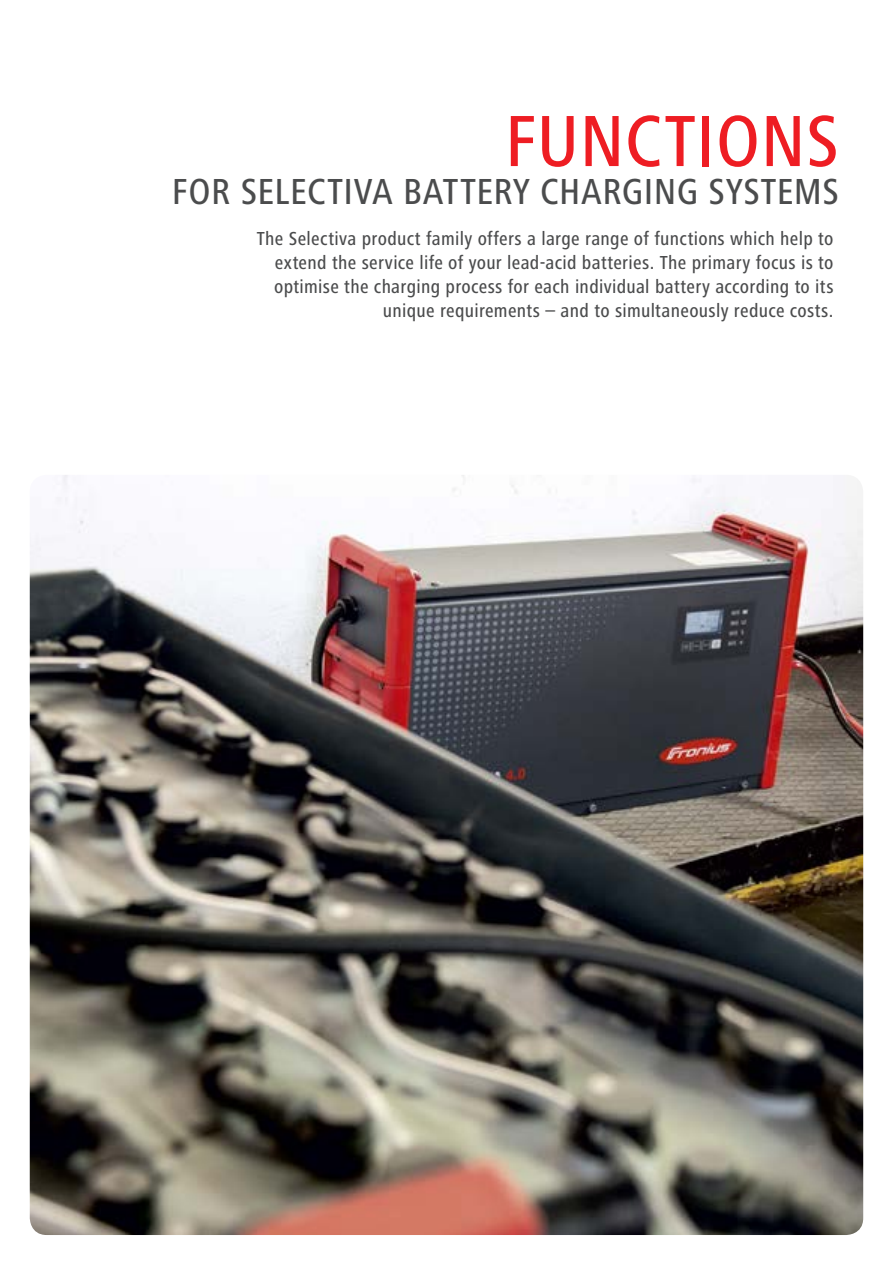
<style>
.page{position:relative;width:893px;height:1263px;background:#fff}
.page>*{position:absolute;margin:0;border:0;box-sizing:border-box;transform-origin:0 0}
.t1{font:500 condensed 75px "Frutiger Next LTW1 G";letter-spacing:.01em;color:#ee1d23}
.t2{font:500 condensed 37.5px "Frutiger Next LTW1 G";letter-spacing:.015em;color:#4b4c4d}
.t3{font:500 condensed 19.5px/24px "Frutiger Next LTW1 G";letter-spacing:.015em;color:#4b4c4d;text-align:right}
</style>
<div class="page">
<img style="left:30px;top:475px;width:833px;height:760px">
<h1 class="t1" style="left:505px;top:98px;width:336px">FUNCTIONS</h1>
<h2 class="t2" style="left:172px;top:170px;width:668px">FOR SELECTIVA BATTERY CHARGING SYSTEMS</h2>
<p class="t3" style="left:257px;top:227px;width:578px">The Selectiva product family offers a large range of functions which help to extend the service life of your lead-acid batteries. The primary focus is to optimise the charging process for each individual battery according to its unique requirements – and to simultaneously reduce costs.</p>
</div>
